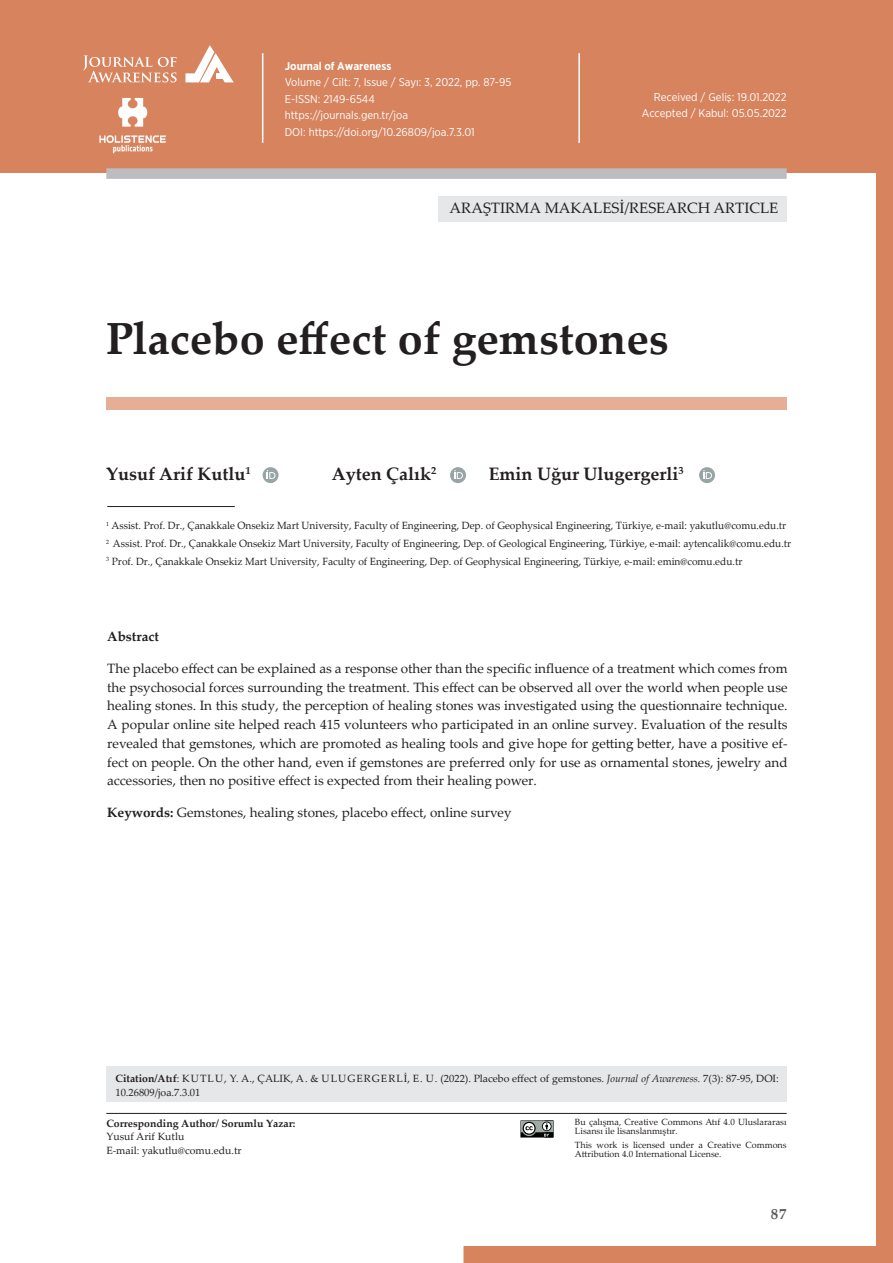
<style>
.page{position:relative;width:893px;height:1263px;background:#fff}
.page>*{position:absolute;margin:0;border:0;box-sizing:border-box;transform-origin:0 0}
.t1{font:700 45px "Palatino Linotype";color:#231f20}
.t2{font:700 18px "Palatino Linotype";color:#231f20}
.t3{font:15px "Palatino Linotype";color:#231f20}
.t4{font:700 15px "Palatino Linotype";color:#57585a}
.t5{font:13.5px/18.8px "Palatino Linotype";color:#231f20;text-align:justify}
.t6{font:700 13.5px "Palatino Linotype";color:#231f20}
.t7{font:11.25px/16.5px "Gotham Narrow";color:#fff}
.t8{font:700 11.25px "Gotham Narrow";color:#fff}
.t9{font:10.5px/13.5px "Palatino Linotype";color:#231f20}
.t10{font:700 10.5px "Palatino Linotype";color:#231f20}
.t11{font:9px/9px "Palatino Linotype";color:#231f20}
.s1{font-weight:700}
.s2{font-style:italic}
</style>
<div class="page">
<svg style="left:463px;top:173px;width:430px;height:1090px"></svg>
<div style="left:0;top:0;width:893px;height:173px;background:#d6835e"></div>
<hr style="left:262px;top:53px;width:1px;height:90px;background:#fff">
<hr style="left:578px;top:53px;width:2px;height:90px;background:#fff">
<div style="left:106px;top:168px;width:681px;height:11px;background:#bcbdc0"></div>
<hr style="left:106px;top:1113px;width:681px;height:1px;background:#231f20">
<div style="left:438px;top:196px;width:349px;height:25px;background:#e6e7e9"></div>
<div style="left:106px;top:1066px;width:681px;height:35px;background:#e6e7e9"></div>
<div style="left:106px;top:397px;width:681px;height:13px;background:#e5ae95"></div>
<hr style="left:107px;top:506px;width:128px;height:1px;background:#231f20">
<svg style="left:263px;top:467px;width:16px;height:16px"></svg>
<svg style="left:267px;top:470px;width:8px;height:9px"></svg>
<div style="left:450px;top:467px;width:16px;height:16px;background:#99a4a6;border-radius:50%"></div>
<svg style="left:454px;top:470px;width:9px;height:9px"></svg>
<div style="left:699px;top:467px;width:16px;height:16px;background:#99a4a6;border-radius:50%"></div>
<svg style="left:703px;top:470px;width:9px;height:9px"></svg>
<svg style="left:83px;top:55px;width:94px;height:27px"></svg>
<svg style="left:185px;top:45px;width:49px;height:37px"></svg>
<div style="left:216px;top:73px;width:7px;height:6px;background:#fff"></div>
<svg style="left:520px;top:1120px;width:34px;height:17px"></svg>
<img style="left:99px;top:97px;width:67px;height:57px">
<p class="t8" style="left:285px;top:59px;width:108px">Journal of Awareness</p>
<p class="t7" style="left:285px;top:74px;width:228px">Volume / Cilt: 7, Issue / Sayı: 3, 2022, pp. 87-95<br>E-ISSN: 2149-6544<br>https://journals.gen.tr/joa<br>DOI: https://doi.org/10.26809/joa.7.3.01</p>
<p class="t7" style="left:642px;top:88px;width:146px;text-align:right">Received / Geliş: 19.01.2022<br>Accepted / Kabul: 05.05.2022</p>
<p class="t3" style="left:450px;top:197px;width:330px">ARAŞTIRMA MAKALESİ/RESEARCH ARTICLE</p>
<h1 class="t1" style="left:106px;top:307px;width:564px">Placebo effect of gemstones</h1>
<h2 class="t2" style="left:106px;top:461px;width:146px">Yusuf Arif Kutlu<sup>1</sup></h2>
<h2 class="t2" style="left:332px;top:461px;width:106px">Ayten Çalık<sup>2</sup></h2>
<h2 class="t2" style="left:489px;top:461px;width:197px">Emin Uğur Ulugergerli<sup>3</sup></h2>
<p class="t9" style="left:106px;top:516px;width:686px;line-height:17.7px"><sup>1</sup> Assist. Prof. Dr., Çanakkale Onsekiz Mart University, Faculty of Engineering, Dep. of Geophysical Engineering, Türkiye, e-mail: yakutlu@comu.edu.tr<br><sup>2</sup> Assist. Prof. Dr., Çanakkale Onsekiz Mart University, Faculty of Engineering, Dep. of Geological Engineering, Türkiye, e-mail: aytencalik@comu.edu.tr<br><sup>3</sup> Prof. Dr., Çanakkale Onsekiz Mart University, Faculty of Engineering, Dep. of Geophysical Engineering, Türkiye, e-mail: emin@comu.edu.tr</p>
<p class="t6" style="left:107px;top:627px;width:53px">Abstract</p>
<p class="t5" style="left:107px;top:658px;width:682px">The placebo effect can be explained as a response other than the specific influence of a treatment which comes from the psychosocial forces surrounding the treatment. This effect can be observed all over the world when people use healing stones. In this study, the perception of healing stones was investigated using the questionnaire technique.<br>A popular online site helped reach 415 volunteers who participated in an online survey. Evaluation of the results revealed that gemstones, which are promoted as healing tools and give hope for getting better, have a positive ef&shy;fect on people. On the other hand, even if gemstones are preferred only for use as ornamental stones, jewelry and accessories, then no positive effect is expected from their healing power.</p>
<p class="t5" style="left:107px;top:802px;width:406px"><span class="s1">Keywords:</span> Gemstones, healing stones, placebo effect, online survey</p>
<p class="t9" style="left:115px;top:1072px;width:665px"><span class="s1">Citation/Atıf</span>: KUTLU, Y. A., ÇALIK, A. &amp; ULUGERGERLİ, E. U. (2022). Placebo effect of gemstones. <span class="s2">Journal of Awareness.</span> 7(3): 87-95, DOI:<br>10.26809/joa.7.3.01</p>
<p class="t10" style="left:106px;top:1116px;width:191px">Corresponding Author/ Sorumlu Yazar:</p>
<p class="t9" style="left:106px;top:1129px;width:137px">Yusuf Arif Kutlu<br>E-mail: yakutlu@comu.edu.tr</p>
<p class="t11" style="left:575px;top:1117px;width:213px">Bu çalışma, Creative Commons Atıf 4.0 Uluslararası<br>Lisansı ile lisanslanmıştır.</p>
<p class="t11" style="left:575px;top:1140px;width:213px">This work is licensed under a Creative Commons<br>Attribution 4.0 International License.</p>
<p class="t4" style="left:771px;top:1203px;width:17px">87</p>
</div>
